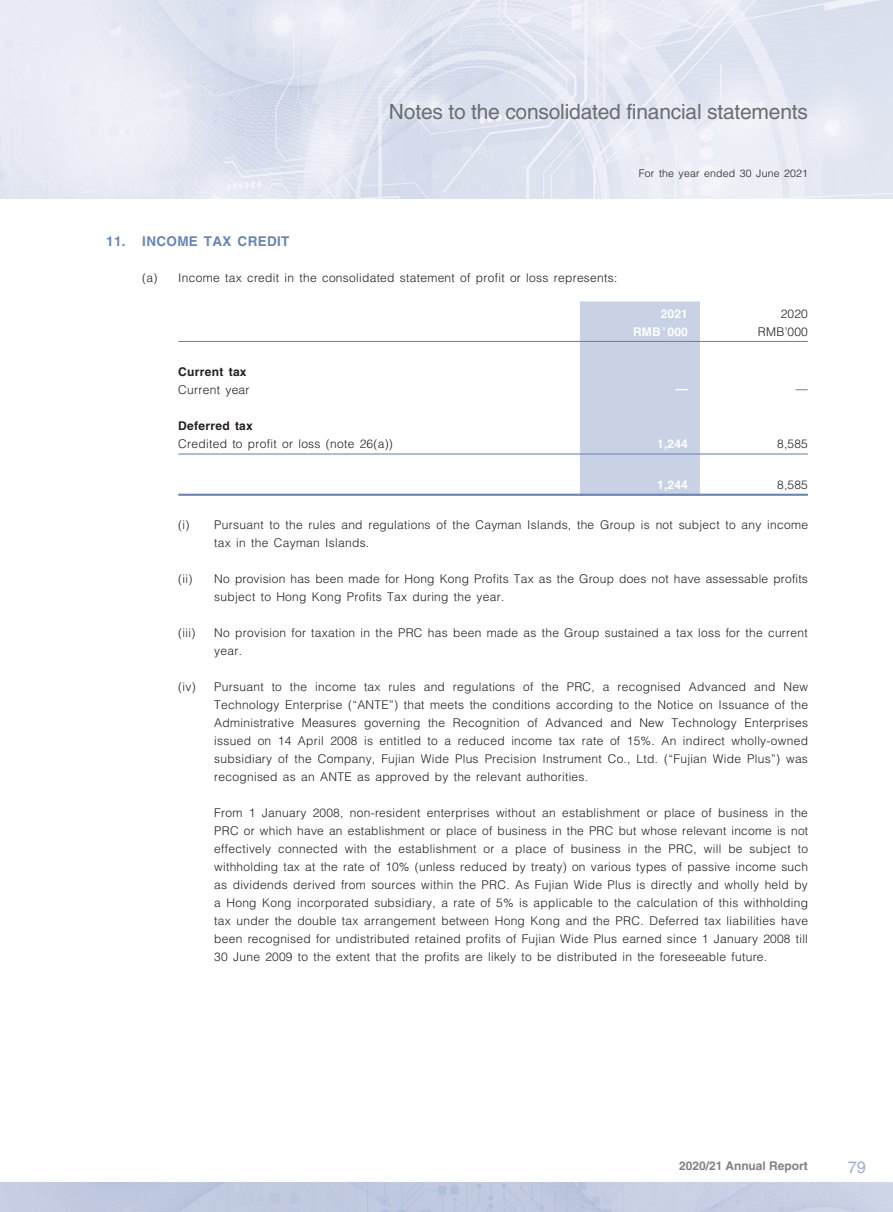
<style>
.page{position:relative;width:893px;height:1212px;background:#fff}
.page>*{position:absolute;margin:0;border:0;box-sizing:border-box;transform-origin:0 0}
.t1{font:21px "Helvetica LT Std";letter-spacing:-.01em;color:#6c6d70}
.t2{font:16.5px "Helvetica LT Std";color:#9dadd0}
._03_H1{font:700 13.5px "Helvetica LT Std";letter-spacing:.025em;color:#6785b8}
._09_______IN4{font:300 12px/18px "Helvetica LT Std";letter-spacing:.025em;color:#231f20}
._14_______P6{font:300 12px/18px "Helvetica LT Std";letter-spacing:.025em;color:#231f20;text-align:justify}
._08____IN2{font:300 12px "Helvetica LT Std";letter-spacing:.025em;color:#231f20}
._15_Table_Stub{font:300 12px "Helvetica LT Std";letter-spacing:.025em;color:#231f20}
._01_Body_Text{font:700 12px "Helvetica LT Std";letter-spacing:.015em;color:#fff}
._01_Body_Text-2{font:300 12px "Helvetica LT Std";letter-spacing:.015em;color:#231f20}
._15_Table_Stub-2{font:700 12px "Helvetica LT Std";letter-spacing:.025em;color:#231f20}
.t3{font:700 12px "Helvetica LT Std";color:#808285}
.t4{font:300 10.5px "Helvetica LT Std";letter-spacing:.015em;color:#231f20}
</style>
<div class="page">
<img style="left:0;top:0;width:893px;height:199px">
<img style="left:0;top:1182px;width:893px;height:30px">
<div style="left:580px;top:301px;width:120px;height:193px;background:#c9d1e5"></div>
<hr style="left:178px;top:341px;width:402px;height:1px;background:#6785b8">
<hr style="left:580px;top:341px;width:120px;height:1px;background:#6785b8">
<hr style="left:700px;top:341px;width:108px;height:1px;background:#6785b8">
<hr style="left:178px;top:453px;width:402px;height:1px;background:#6785b8">
<hr style="left:580px;top:453px;width:120px;height:1px;background:#6785b8">
<hr style="left:700px;top:453px;width:108px;height:1px;background:#6785b8">
<hr style="left:178px;top:494px;width:402px;height:2px;background:#6785b8">
<hr style="left:580px;top:494px;width:120px;height:2px;background:#6785b8">
<hr style="left:700px;top:494px;width:108px;height:2px;background:#6785b8">
<h1 class="t1" style="left:389px;top:100px;width:420px">Notes to the consolidated financial statements</h1>
<p class="t4" style="left:639px;top:166px;width:171px">For the year ended 30 June 2021</p>
<p class="_03_H1" style="left:106px;top:233px;width:185px">11. INCOME TAX CREDIT</p>
<p class="_08____IN2" style="left:142px;top:270px;width:477px">(a) Income tax credit in the consolidated statement of profit or loss represents:</p>
<p class="_01_Body_Text" style="left:661px;top:306px;width:29px">2021</p>
<p class="_01_Body_Text-2" style="left:781px;top:306px;width:29px">2020</p>
<p class="_01_Body_Text" style="left:633px;top:324px;width:56px">RMB’000</p>
<p class="_01_Body_Text-2" style="left:758px;top:324px;width:52px">RMB’000</p>
<p class="_15_Table_Stub-2" style="left:178px;top:365px;width:70px">Current tax</p>
<p class="_15_Table_Stub" style="left:178px;top:383px;width:73px">Current year</p>
<p class="_01_Body_Text" style="left:676px;top:382px;width:13px">—</p>
<p class="_01_Body_Text-2" style="left:796px;top:381px;width:13px">—</p>
<p class="_15_Table_Stub-2" style="left:178px;top:419px;width:76px">Deferred tax</p>
<p class="_15_Table_Stub" style="left:178px;top:437px;width:216px">Credited to profit or loss (note 26(a))</p>
<p class="_01_Body_Text" style="left:657px;top:437px;width:32px">1,244</p>
<p class="_01_Body_Text-2" style="left:777px;top:437px;width:32px">8,585</p>
<p class="_01_Body_Text" style="left:657px;top:477px;width:32px">1,244</p>
<p class="_01_Body_Text-2" style="left:777px;top:477px;width:32px">8,585</p>
<p class="_09_______IN4" style="left:214px;top:515px;width:595px;text-indent:-36px">(i) Pursuant to the rules and regulations of the Cayman Islands, the Group is not subject to any income tax in the Cayman Islands.</p>
<p class="_09_______IN4" style="left:178px;top:569px;width:16px">(ii)</p>
<p class="_09_______IN4" style="left:214px;top:569px;width:595px">No provision has been made for Hong Kong Profits Tax as the Group does not have assessable profits subject to Hong Kong Profits Tax during the year.</p>
<p class="_09_______IN4" style="left:178px;top:623px;width:19px">(iii)</p>
<p class="_09_______IN4" style="left:214px;top:623px;width:595px">No provision for taxation in the PRC has been made as the Group sustained a tax loss for the current year.</p>
<p class="_09_______IN4" style="left:178px;top:677px;width:19px">(iv)</p>
<p class="_09_______IN4" style="left:214px;top:677px;width:595px;text-align:justify">Pursuant to the income tax rules and regulations of the PRC, a recognised Advanced and New Technology Enterprise (“ANTE”) that meets the conditions according to the Notice on Issuance of the Administrative Measures governing the Recognition of Advanced and New Technology Enterprises issued on 14 April 2008 is entitled to a reduced income tax rate of 15%. An indirect wholly-owned subsidiary of the Company, Fujian Wide Plus Precision Instrument Co., Ltd. (“Fujian Wide Plus”) was recognised as an ANTE as approved by the relevant authorities.</p>
<p class="_14_______P6" style="left:214px;top:803px;width:595px">From 1 January 2008, non-resident enterprises without an establishment or place of business in the PRC or which have an establishment or place of business in the PRC but whose relevant income is not effectively connected with the establishment or a place of business in the PRC, will be subject to withholding tax at the rate of 10% (unless reduced by treaty) on various types of passive income such as dividends derived from sources within the PRC. As Fujian Wide Plus is directly and wholly held by a Hong Kong incorporated subsidiary, a rate of 5% is applicable to the calculation of this withholding tax under the double tax arrangement between Hong Kong and the PRC. Deferred tax liabilities have been recognised for undistributed retained profits of Fujian Wide Plus earned since 1 January 2008 till 30 June 2009 to the extent that the profits are likely to be distributed in the foreseeable future.</p>
<p class="t3" style="left:679px;top:1159px;width:130px">2020/21 Annual Report</p>
<h2 class="t2" style="left:848px;top:1157px;width:20px">79</h2>
</div>
